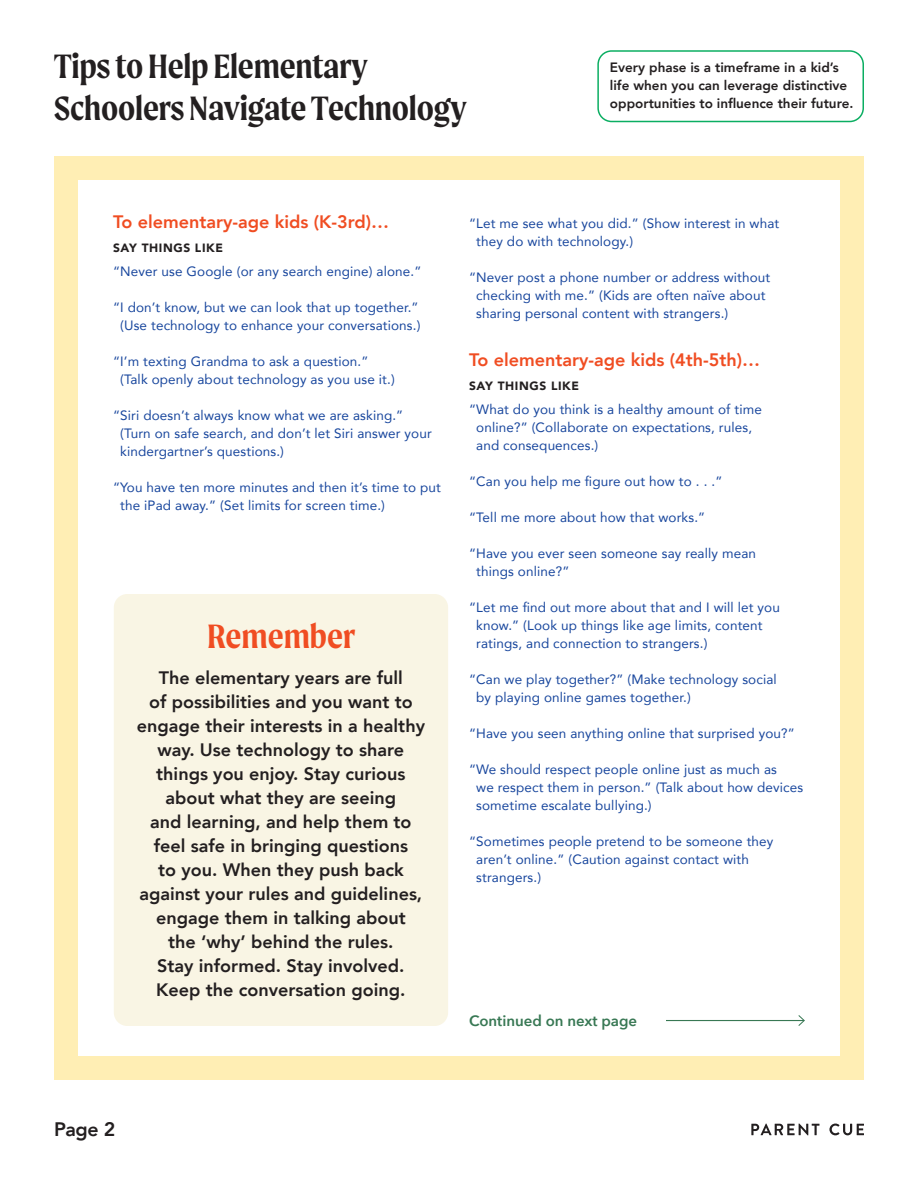
<style>
.page{position:relative;width:918px;height:1188px;background:#fff}
.page>*{position:absolute;margin:0;border:0;box-sizing:border-box;transform-origin:0 0}
.Page_Header_-_Moret{font:600 36px/42px "Moret";letter-spacing:-.005em;color:#231f20}
.Subhead{font:600 36px "Moret";color:#f04d22}
.t1{font:800 19.5px "Avenir";color:#231f20}
.Callout_-_Bold{font:800 18px/24px "Avenir";color:#231f20;text-align:center}
.Subhead-2{font:800 18px "Avenir";color:#f04d22}
.Footer_-_Continued{font:600 15px "Avenir Next";color:#387854}
.Pull_Quote_Example{font:13.5px/18px "Avenir";letter-spacing:.01em;color:#18469d}
.Header_-_Callout{font:800 13.5px/18px "Avenir";color:#231f20}
.Subhead_2{font:900 12px "Avenir";letter-spacing:.05em;color:#231f20}
</style>
<div class="page">
<svg style="left:751px;top:1124px;width:68px;height:11px"></svg>
<svg style="left:829px;top:1124px;width:35px;height:11px"></svg>
<div style="left:54px;top:156px;width:810px;height:924px;border:24px solid #ffeeb4"></div>
<hr style="left:666px;top:1020px;width:138px;height:1px;background:#387854">
<svg style="left:797px;top:1015px;width:8px;height:11px"></svg>
<div style="left:114px;top:594px;width:334px;height:432px;background:#f9f5e4;border-radius:14px"></div>
<div style="left:597px;top:50px;width:267px;height:72px;border:2px solid #0bae62;border-radius:14px"></div>
<p class="Page_Header_-_Moret" style="left:54px;top:45px;width:414px">Tips to Help Elementary<br>Schoolers Navigate Technology</p>
<p class="Header_-_Callout" style="left:610px;top:58px;width:245px">Every phase is a timeframe in a kid’s life when you can leverage distinctive opportunities to influence their future.</p>
<p class="Subhead-2" style="left:113px;top:208px;width:277px">To elementary-age kids (K-3rd)…</p>
<p class="Subhead_2" style="left:113px;top:238px;width:111px">SAY THINGS LIKE</p>
<p class="Pull_Quote_Example" style="left:113px;top:262px;width:310px">“Never use Google (or any search engine) alone.”</p>
<p class="Pull_Quote_Example" style="left:113px;top:298px;width:309px;text-align:center">“I don’t know, but we can look that up together.” (Use technology to enhance your conversations.)</p>
<p class="Pull_Quote_Example" style="left:120px;top:352px;width:276px;text-indent:-7px">“I’m texting Grandma to ask a question.” (Talk openly about technology as you use it.)</p>
<p class="Pull_Quote_Example" style="left:120px;top:406px;width:313px;text-indent:-7px">“Siri doesn’t always know what we are asking.” (Turn on safe search, and don’t let Siri answer your kindergartner’s questions.)</p>
<p class="Pull_Quote_Example" style="left:120px;top:478px;width:322px;text-indent:-7px">“You have ten more minutes and then it’s time to put the iPad away.” (Set limits for screen time.)</p>
<p class="Subhead" style="left:207px;top:616px;width:150px">Remember</p>
<p class="Callout_-_Bold" style="left:137px;top:666px;width:290px">The elementary years are full<br>of possibilities and you want to engage their interests in a healthy way. Use technology to share things you enjoy. Stay curious about what they are seeing<br>and learning, and help them to feel safe in bringing questions<br>to you. When they push back against your rules and guidelines, engage them in talking about<br>the ‘why’ behind the rules.<br>Stay informed. Stay involved.<br>Keep the conversation going.</p>
<p class="Pull_Quote_Example" style="left:476px;top:214px;width:305px;text-indent:-7px">“Let me see what you did.” (Show interest in what they do with technology.)</p>
<p class="Pull_Quote_Example" style="left:476px;top:268px;width:296px;text-indent:-7px">“Never post a phone number or address without checking with me.” (Kids are often naïve about sharing personal content with strangers.)</p>
<p class="Subhead-2" style="left:469px;top:346px;width:293px">To elementary-age kids (4th-5th)…</p>
<p class="Subhead_2" style="left:469px;top:376px;width:111px">SAY THINGS LIKE</p>
<p class="Pull_Quote_Example" style="left:476px;top:400px;width:287px;text-indent:-7px">“What do you think is a healthy amount of time online?” (Collaborate on expectations, rules, and consequences.)</p>
<p class="Pull_Quote_Example" style="left:469px;top:472px;width:255px">“Can you help me figure out how to . . .”</p>
<p class="Pull_Quote_Example" style="left:469px;top:508px;width:238px">“Tell me more about how that works.”</p>
<p class="Pull_Quote_Example" style="left:476px;top:544px;width:281px;text-indent:-7px">“Have you ever seen someone say really mean things online?”</p>
<p class="Pull_Quote_Example" style="left:476px;top:598px;width:305px;text-indent:-7px">“Let me find out more about that and I will let you know.” (Look up things like age limits, content ratings, and connection to strangers.)</p>
<p class="Pull_Quote_Example" style="left:476px;top:670px;width:302px;text-indent:-7px">“Can we play together?” (Make technology social by playing online games together.)</p>
<p class="Pull_Quote_Example" style="left:469px;top:724px;width:327px">“Have you seen anything online that surprised you?”</p>
<p class="Pull_Quote_Example" style="left:476px;top:760px;width:328px;text-indent:-7px">“We should respect people online just as much as<br>we respect them in person.” (Talk about how devices sometime escalate bullying.)</p>
<p class="Pull_Quote_Example" style="left:476px;top:832px;width:299px;text-indent:-7px">“Sometimes people pretend to be someone they aren’t online.” (Caution against contact with strangers.)</p>
<p class="Footer_-_Continued" style="left:469px;top:1008px;width:170px">Continued on next page</p>
<h2 class="t1" style="left:54px;top:1114px;width:63px">Page 2</h2>
</div>
